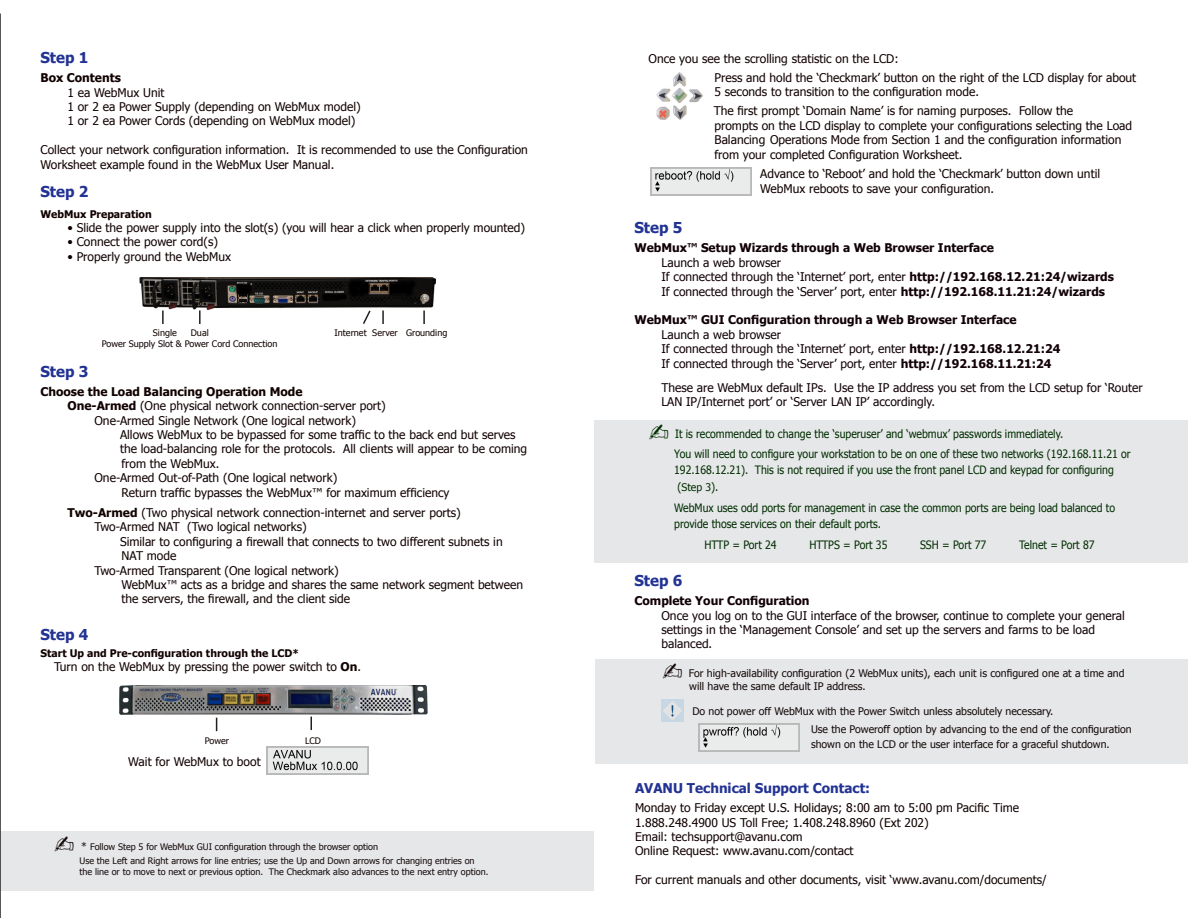
<style>
.page{position:relative;width:1188px;height:918px;background:#fff}
.page>*{position:absolute;margin:0;border:0;box-sizing:border-box;transform-origin:0 0}
.t1{font:700 15px "Tahoma";color:#223393}
.t2{font:700 13.5px "Tahoma";color:#223393}
.t3{font:12px/14.4px "Tahoma";color:#100}
.t4{font:12px/14.4px "Tahoma";color:#110007}
.t5{font:700 12px "Tahoma";color:#110007}
.t6{font:700 12px "Tahoma";color:#100}
.t7{font:11.55px/16.5px "Tahoma";color:#002d00;scale:.91 1}
.t8{font:10.5px "Tahoma";color:#150909}
.t9{font:700 10.5px "Tahoma";color:#100}
.t10{font:10.5px "Tahoma";color:#002d00}
.t11{font:9px/10.8px "Tahoma";color:#150909}
.t12{font:9px "Tahoma";color:#100}
.s1{font-weight:700}
.s2{font-size:10.5px}
.s3{font-size:11.55px}
</style>
<div class="page">
<div style="left:0;top:832px;width:593px;height:59px;background:#e6e7e9"></div>
<div style="left:595px;top:420px;width:593px;height:143px;background:#e6e7e9"></div>
<hr style="left:0;top:14px;width:1px;height:904px;background:#231f20">
<img style="left:657px;top:73px;width:46px;height:46px">
<img style="left:650px;top:168px;width:101px;height:28px">
<div style="left:595px;top:659px;width:593px;height:105px;background:#e6e7e9"></div>
<img style="left:662px;top:700px;width:21px;height:21px">
<img style="left:698px;top:724px;width:101px;height:27px">
<svg style="left:216px;top:718px;width:1px;height:13px"></svg>
<img style="left:267px;top:746px;width:101px;height:28px">
<img style="left:120px;top:686px;width:308px;height:28px">
<svg style="left:310px;top:717px;width:2px;height:13px"></svg>
<img style="left:140px;top:278px;width:296px;height:32px">
<svg style="left:162px;top:310px;width:2px;height:14px"></svg>
<svg style="left:199px;top:310px;width:2px;height:14px"></svg>
<svg style="left:423px;top:310px;width:2px;height:14px"></svg>
<svg style="left:382px;top:310px;width:2px;height:14px"></svg>
<svg style="left:362px;top:309px;width:10px;height:15px"></svg>
<p class="t1" style="left:40px;top:47px;width:50px">Step 1</p>
<p class="t6" style="left:40px;top:69px;width:82px">Box Contents</p>
<p class="t3" style="left:68px;top:85px;width:98px">1 ea WebMux Unit</p>
<p class="t3" style="left:68px;top:99px;width:295px">1 or 2 ea Power Supply (depending on WebMux model)</p>
<p class="t3" style="left:68px;top:113px;width:289px">1 or 2 ea Power Cords (depending on WebMux model)</p>
<p class="t3" style="left:40px;top:142px;width:489px">Collect your network configuration information. It is recommended to use the Configuration<br>Worksheet example found in the WebMux User Manual.</p>
<p class="t1" style="left:40px;top:181px;width:50px">Step 2</p>
<p class="t9" style="left:40px;top:206px;width:113px">WebMux Preparation</p>
<p class="t3" style="left:68px;top:220px;width:459px">• Slide the power supply into the slot(s) (you will hear a click when properly mounted)</p>
<p class="t3" style="left:68px;top:234px;width:152px">• Connect the power cord(s)</p>
<p class="t3" style="left:68px;top:249px;width:165px">• Properly ground the WebMux</p>
<p class="t12" style="left:153px;top:327px;width:25px">Single</p>
<p class="t12" style="left:191px;top:327px;width:19px">Dual</p>
<p class="t12" style="left:335px;top:327px;width:114px">Internet Server Grounding</p>
<p class="t12" style="left:102px;top:338px;width:177px">Power Supply Slot &amp; Power Cord Connection</p>
<p class="t1" style="left:40px;top:361px;width:50px">Step 3</p>
<p class="t6" style="left:40px;top:383px;width:264px">Choose the Load Balancing Operation Mode</p>
<p class="t3" style="left:68px;top:398px;width:320px"><span class="s1">One-Armed</span> (One physical network connection-server port)</p>
<p class="t3" style="left:94px;top:412px;width:263px">One-Armed Single Network (One logical network)</p>
<p class="t3" style="left:120px;top:427px;width:409px">Allows WebMux to be bypassed for some traffic to the back end but serves the load-balancing role for the protocols. All clients will appear to be coming from the WebMux.</p>
<p class="t3" style="left:94px;top:470px;width:244px">One-Armed Out-of-Path (One logical network)</p>
<p class="t3" style="left:122px;top:484px;width:330px">Return traffic bypasses the WebMux™ for maximum efficiency</p>
<p class="t3" style="left:68px;top:505px;width:395px"><span class="s1">Two-Armed</span> (Two physical network connection-internet and server ports)</p>
<p class="t3" style="left:94px;top:519px;width:214px">Two-Armed NAT (Two logical networks)</p>
<p class="t3" style="left:120px;top:534px;width:384px">Similar to configuring a firewall that connects to two different subnets in<br>NAT mode</p>
<p class="t3" style="left:94px;top:562px;width:246px">Two-Armed Transparent (One logical network)</p>
<p class="t3" style="left:122px;top:577px;width:403px">WebMux™ acts as a bridge and shares the same network segment between the servers, the firewall, and the client side</p>
<p class="t1" style="left:40px;top:624px;width:50px">Step 4</p>
<p class="t9" style="left:40px;top:646px;width:260px">Start Up and Pre-configuration through the LCD*</p>
<p class="t3" style="left:54px;top:659px;width:309px">Turn on the WebMux by pressing the power switch to <span class="s1">On</span>.</p>
<p class="t12" style="left:205px;top:735px;width:26px">Power</p>
<p class="t12" style="left:305px;top:735px;width:17px">LCD</p>
<p class="t3" style="left:128px;top:754px;width:134px">Wait for WebMux to boot</p>
<p class="t11" style="left:81px;top:841px;width:299px"><span class="s2">*</span> Follow Step 5 for WebMux GUI configuration through the browser option</p>
<p class="t11" style="left:79px;top:855px;width:410px">Use the Left and Right arrows for line entries; use the Up and Down arrows for changing entries on the line or to move to next or previous option. The Checkmark also advances to the next entry option.</p>
<p class="t3" style="left:649px;top:51px;width:252px">Once you see the scrolling statistic on the LCD:</p>
<p class="t3" style="left:715px;top:70px;width:423px">Press and hold the ‘Checkmark’ button on the right of the LCD display for about<br>5 seconds to transition to the configuration mode.</p>
<p class="t3" style="left:714px;top:103px;width:420px">The first prompt ‘Domain Name’ is for naming purposes. Follow the<br>prompts on the LCD display to complete your configurations selecting the Load Balancing Operations Mode from Section 1 and the configuration information from your completed Configuration Worksheet.</p>
<p class="t3" style="left:760px;top:166px;width:341px">Advance to ‘Reboot’ and hold the ‘Checkmark’ button down until<br>WebMux reboots to save your configuration.</p>
<p class="t1" style="left:634px;top:217px;width:50px">Step 5</p>
<p class="t5" style="left:634px;top:240px;width:361px">WebMux™ Setup Wizards through a Web Browser Interface</p>
<p class="t4" style="left:662px;top:255px;width:121px">Launch a web browser</p>
<p class="t4" style="left:662px;top:269px;width:454px">If connected through the ‘Internet’ port, enter <span class="s1">http://192.168.12.21:24/wizards</span></p>
<p class="t4" style="left:662px;top:283px;width:445px">If connected through the ‘Server’ port, enter <span class="s1">http://192.168.11.21:24/wizards</span></p>
<p class="t5" style="left:634px;top:312px;width:384px">WebMux™ GUI Configuration through a Web Browser Interface</p>
<p class="t4" style="left:662px;top:327px;width:121px">Launch a web browser</p>
<p class="t4" style="left:662px;top:341px;width:400px">If connected through the ‘Internet’ port, enter <span class="s1">http://192.168.12.21:24</span></p>
<p class="t4" style="left:662px;top:355px;width:391px">If connected through the ‘Server’ port, enter <span class="s1">http://192.168.11.21:24</span></p>
<p class="t4" style="left:662px;top:380px;width:483px">These are WebMux default IPs. Use the IP address you set from the LCD setup for ‘Router<br>LAN IP/Internet port’ or ‘Server LAN IP’ accordingly.</p>
<p class="t7" style="left:675px;top:425px;width:428px">It is recommended to change the ‘superuser’ and ‘webmux’ passwords immediately.</p>
<p class="t7" style="left:674px;top:445px;width:503px">You will need to configure your workstation to be on one of these two networks (192.168.11.21 or<br>192.168.12.21). This is not required if you use the front panel LCD and keypad for configuring</p>
<p class="t10" style="left:678px;top:480px;width:42px"><span class="s3">(</span>Step 3<span class="s3">).</span></p>
<p class="t7" style="left:674px;top:499px;width:486px">WebMux uses odd ports for management in case the common ports are being load balanced to</p>
<p class="t7" style="left:674px;top:515px;width:229px">provide those services on their default ports.</p>
<p class="t7" style="left:705px;top:536px;width:81px">HTTP = Port 24</p>
<p class="t7" style="left:810px;top:536px;width:87px">HTTPS = Port 35</p>
<p class="t7" style="left:920px;top:536px;width:74px">SSH = Port 77</p>
<p class="t7" style="left:1019px;top:536px;width:84px">Telnet = Port 87</p>
<p class="t1" style="left:634px;top:570px;width:50px">Step 6</p>
<p class="t5" style="left:634px;top:592px;width:177px">Complete Your Configuration</p>
<p class="t4" style="left:662px;top:607px;width:465px">Once you log on to the GUI interface of the browser, continue to complete your general settings in the ‘Management Console’ and set up the servers and farms to be load balanced.</p>
<p class="t8" style="left:689px;top:666px;width:437px">For high-availability configuration (2 WebMux units), each unit is configured one at a time and</p>
<p class="t8" style="left:689px;top:679px;width:178px">will have the same default IP address.</p>
<p class="t8" style="left:693px;top:704px;width:362px">Do not power off WebMux with the Power Switch unless absolutely necessary.</p>
<p class="t8" style="left:811px;top:723px;width:322px">Use the Poweroff option by advancing to the end of the configuration</p>
<p class="t8" style="left:811px;top:737px;width:300px">shown on the LCD or the user interface for a graceful shutdown.</p>
<p class="t2" style="left:635px;top:779px;width:237px">AVANU Technical Support Contact:</p>
<p class="t3" style="left:635px;top:800px;width:386px">Monday to Friday except U.S. Holidays; 8:00 am to 5:00 pm Pacific Time</p>
<p class="t3" style="left:635px;top:815px;width:295px">1.888.248.4900 US Toll Free; 1.408.248.8960 (Ext 202)</p>
<p class="t3" style="left:635px;top:829px;width:169px">Email: techsupport@avanu.com</p>
<p class="t3" style="left:635px;top:843px;width:220px">Online Request: www.avanu.com/contact</p>
<p class="t3" style="left:635px;top:872px;width:413px">For current manuals and other documents, visit ‘www.avanu.com/documents/</p>
</div>
